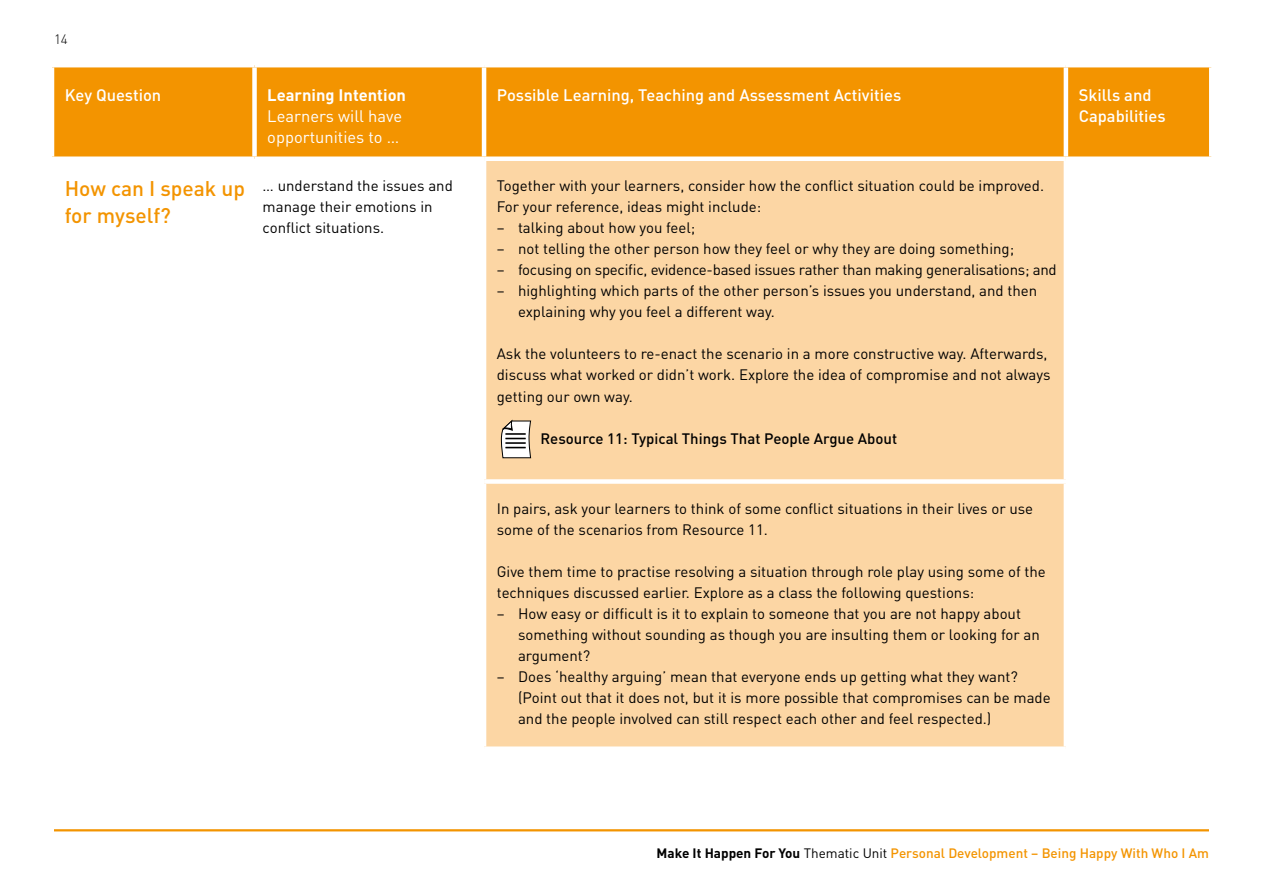
<style>
.page{position:relative;width:1263px;height:893px;background:#fff}
.page>*{position:absolute;margin:0;border:0;box-sizing:border-box;transform-origin:0 0}
.t1{font:500 21px/27px "DIN Pro";color:#f39400}
.t2{font:500 16.5px/21px "DIN Pro";color:#fff}
.t3{font:16.5px/21px "DIN Pro";color:#fff}
.t4{font:700 16.5px "DIN Pro";color:#fff}
.t5{font:15px/21px "DIN Pro";color:#000}
.t6{font:500 15px "DIN Pro";color:#000}
.t7{font:500 13.5px "DIN Pro";color:#f39400}
.t8{font:300 13.5px "DIN Pro";color:#000}
.s1{font-weight:700;color:#000}
.s2{font-weight:400;color:#000}
</style>
<div class="page">
<hr style="left:54px;top:829px;width:1155px;height:2px;background:#f39400">
<div style="left:54px;top:67px;width:1155px;height:89px;background:#f39400"></div>
<div style="left:486px;top:161px;width:578px;height:585px;background:#fcd6a4"></div>
<div style="left:484px;top:479px;width:584px;height:5px;background:#fff"></div>
<div style="left:252px;top:67px;width:5px;height:89px;background:#fff"></div>
<hr style="left:482px;top:67px;width:4px;height:89px;background:#fff">
<hr style="left:1064px;top:67px;width:4px;height:89px;background:#fff">
<svg style="left:501px;top:420px;width:30px;height:38px"></svg>
<p class="t8" style="left:54px;top:30px;width:15px">14</p>
<p class="t2" style="left:65px;top:84px;width:98px">Key Question</p>
<p class="t4" style="left:267px;top:84px;width:140px">Learning Intention</p>
<p class="t3" style="left:267px;top:105px;width:136px">Learners will have opportunities to …</p>
<p class="t2" style="left:497px;top:84px;width:406px">Possible Learning, Teaching and Assessment Activities</p>
<p class="t2" style="left:1079px;top:84px;width:89px">Skills and<br>Capabilities</p>
<h1 class="t1" style="left:65px;top:174px;width:182px">How can I speak up for myself?</h1>
<p class="t5" style="left:263px;top:175px;width:192px">… understand the issues and manage their emotions in conflict situations.</p>
<p class="t5" style="left:497px;top:175px;width:549px">Together with your learners, consider how the conflict situation could be improved.<br>For your reference, ideas might include:</p>
<p class="t5" style="left:497px;top:217px;width:200px">– talking about how you feel;</p>
<p class="t5" style="left:497px;top:238px;width:519px">– not telling the other person how they feel or why they are doing something;</p>
<p class="t5" style="left:497px;top:259px;width:561px">– focusing on specific, evidence-based issues rather than making generalisations; and</p>
<p class="t5" style="left:518px;top:280px;width:521px;text-indent:-21px">– highlighting which parts of the other person’s issues you understand, and then explaining why you feel a different way.</p>
<p class="t5" style="left:497px;top:343px;width:555px">Ask the volunteers to re-enact the scenario in a more constructive way. Afterwards, discuss what worked or didn’t work. Explore the idea of compromise and not always getting our own way.</p>
<p class="t6" style="left:540px;top:428px;width:358px">Resource 11: Typical Things That People Argue About</p>
<p class="t5" style="left:497px;top:498px;width:538px">In pairs, ask your learners to think of some conflict situations in their lives or use some of the scenarios from Resource 11.</p>
<p class="t5" style="left:497px;top:561px;width:550px">Give them time to practise resolving a situation through role play using some of the techniques discussed earlier. Explore as a class the following questions:</p>
<p class="t5" style="left:518px;top:603px;width:523px;text-indent:-21px">– How easy or difficult is it to explain to someone that you are not happy about something without sounding as though you are insulting them or looking for an argument?</p>
<p class="t5" style="left:518px;top:666px;width:534px;text-indent:-21px">– Does ‘healthy arguing’ mean that everyone ends up getting what they want? (Point out that it does not, but it is more possible that compromises can be made and the people involved can still respect each other and feel respected.)</p>
<p class="t7" style="left:656px;top:843px;width:554px"><span class="s1">Make It Happen For You</span> <span class="s2">Thematic Unit</span> Personal Development – Being Happy With Who I Am</p>
</div>
